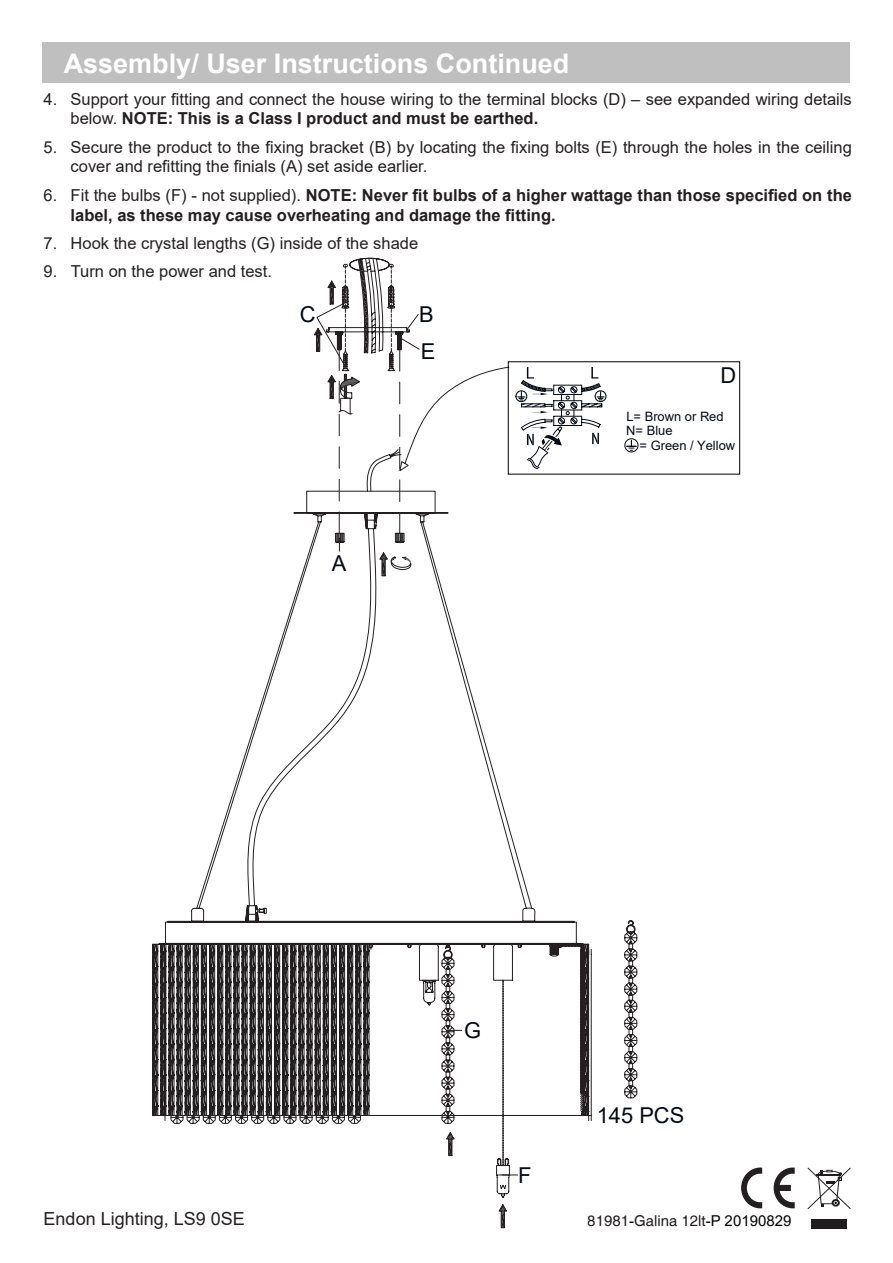
<style>
.page{position:relative;width:893px;height:1263px;background:#fff}
.page>*{position:absolute;margin:0;border:0;box-sizing:border-box;transform-origin:0 0}
.t1{font:700 27px "Arial";color:#fff}
.t2{font:21.9px/37.2px "Arial";color:#030913}
.t3{font:18px "Arial";color:#231f20}
.t4{font:16.5px/19.8px "Arial";color:#231f20}
.t5{font:700 16.5px/19.8px "Arial";color:#231f20}
.t6{font:15px "Helvetica";color:#231f20}
.t7{font:12.9px "Arial";color:#030913}
.s1{font-weight:700}
.s2{font-weight:400}
.s3{font-family:"Arial";color:#000}
</style>
<div class="page">
<svg style="left:741px;top:1167px;width:21px;height:41px"></svg>
<svg style="left:774px;top:1167px;width:21px;height:41px"></svg>
<svg style="left:807px;top:1167px;width:44px;height:42px"></svg>
<div style="left:811px;top:1219px;width:36px;height:9px;background:#201d1e"></div>
<div style="left:43px;top:43px;width:807px;height:40px;background:#bfbfbf"></div>
<svg style="left:152px;top:258px;width:439px;height:939px"></svg>
<svg style="left:314px;top:259px;width:195px;height:274px"></svg>
<svg style="left:499px;top:1204px;width:8px;height:24px"></svg>
<svg style="left:518px;top:918px;width:119px;height:238px"></svg>
<svg style="left:518px;top:367px;width:89px;height:103px"></svg>
<div style="left:625px;top:438px;width:13px;height:14px;border:1px solid #030913;border-radius:50%"></div>
<svg style="left:627px;top:440px;width:9px;height:11px"></svg>
<svg style="left:317px;top:302px;width:201px;height:873px"></svg>
<p class="t1" style="left:64px;top:44px;width:507px">Assembly/ User Instructions Continued</p>
<p class="t4" style="left:71px;top:89px;width:783px;text-indent:-27px">4. Support your fitting and connect the house wiring to the terminal blocks (D) – see expanded wiring details below. <span class="s1">NOTE: This is a Class I product and must be earthed.</span></p>
<p class="t4" style="left:71px;top:137px;width:783px;text-indent:-27px">5. Secure the product to the fixing bracket (B) by locating the fixing bolts (E) through the holes in the ceiling cover and refitting the finials (A) set aside earlier.</p>
<p class="t5" style="left:71px;top:185px;width:783px;text-indent:-27px"><span class="s2">6. Fit the bulbs (F) - not supplied).</span> NOTE: Never fit bulbs of a higher wattage than those specified on the label, as these may cause overheating and damage the fitting.</p>
<p class="t4" style="left:44px;top:233px;width:376px">7. Hook the crystal lengths (G) inside of the shade</p>
<p class="t4" style="left:44px;top:261px;width:230px">9. Turn on the power and test.</p>
<h2 class="t2" style="left:300px;top:296px;width:17px">C</h2>
<h2 class="t2" style="left:419px;top:295px;width:18px">B<br>E</h2>
<h2 class="t2" style="left:332px;top:545px;width:16px">A</h2>
<h2 class="t2" style="left:720px;top:357px;width:17px">D</h2>
<p class="t7" style="left:626px;top:408px;width:99px">L= Brown or Red</p>
<p class="t7" style="left:640px;top:436px;width:97px">= Green / Yellow</p>
<p class="t7" style="left:626px;top:422px;width:48px">N= Blue</p>
<p class="t3" style="left:44px;top:1206px;width:203px">Endon Lighting, LS9 0SE</p>
<h2 class="t2" style="left:464px;top:1011px;width:19px">G</h2>
<h2 class="t2" style="left:518px;top:1156px;width:15px">F</h2>
<h2 class="t2" style="left:597px;top:1096px;width:89px">145 PCS</h2>
<p class="t6" style="left:587px;top:1212px;width:206px">81981<span class="s3">-</span>Galina 12lt<span class="s3">-P 20190829</span></p>
</div>
